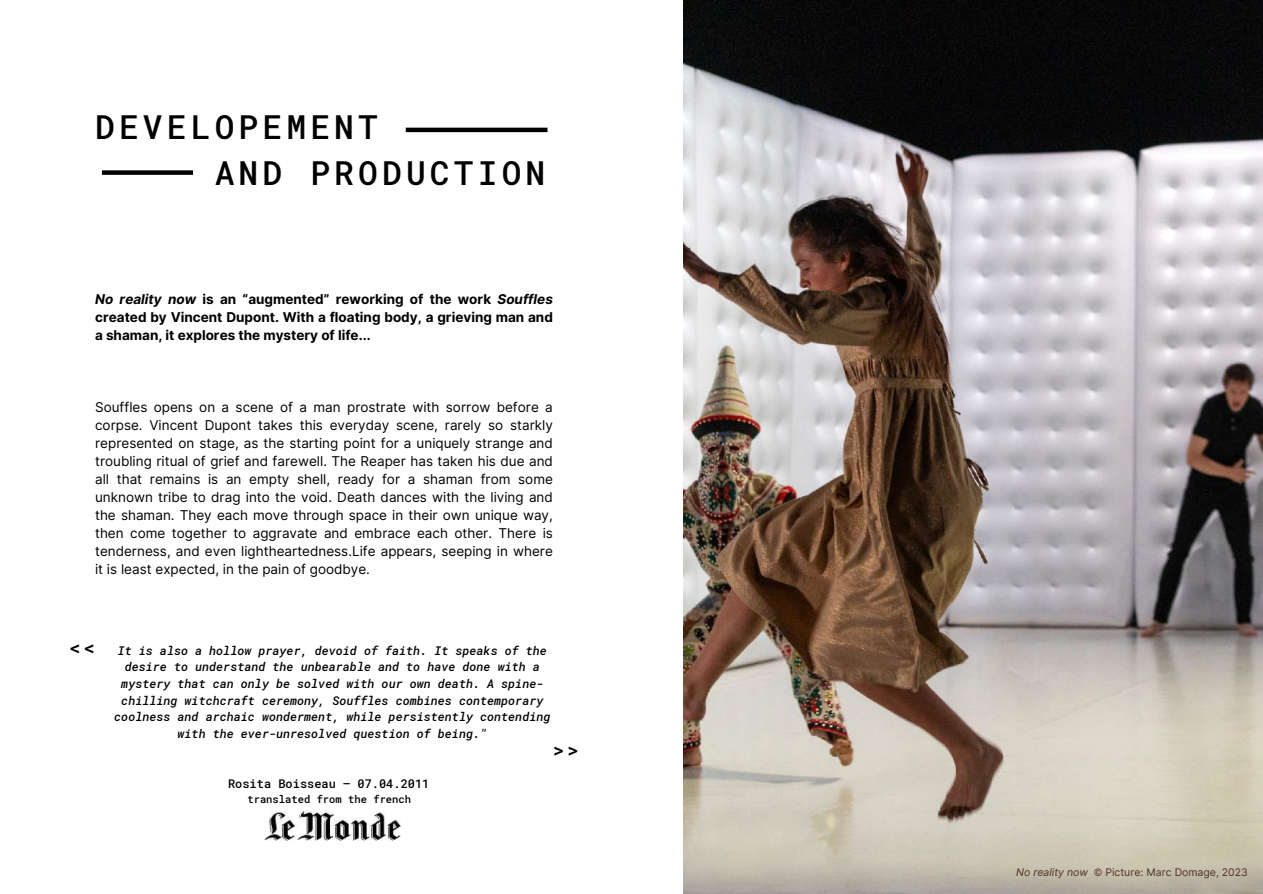
<style>
.page{position:relative;width:1263px;height:894px;background:#fff}
.page>*{position:absolute;margin:0;border:0;box-sizing:border-box;transform-origin:0 0}
.t1{font:500 33px/46px "Roboto Mono";letter-spacing:.125em;color:#000}
.t2{font:500 19.8px "Roboto Mono";color:#000}
.t3{font:13.5px/18px "Inter";color:#000;text-align:justify}
.t4{font:700 13.5px/18px "Inter";color:#000;text-align:justify}
.t5{font:italic 500 12px/16.6px "Roboto Mono";color:#000;text-align:center}
.t6{font:500 12px "Roboto Mono";color:#000}
.t7{font:10.5px "Inter";color:#4d3222}
.t8{font:500 10.5px "Roboto Mono";color:#000}
.s1{font-style:italic}
</style>
<div class="page">
<img style="left:264px;top:811px;width:137px;height:30px">
<div style="left:102px;top:170px;width:91px;height:5px;background:#000"></div>
<hr style="left:406px;top:128px;width:141px;height:4px;background:#000">
<img style="left:683px;top:0;width:579px;height:893px">
<h1 class="t1" style="left:215px;top:103px;width:332px;text-indent:-120px">DEVELOPEMENT<br>AND PRODUCTION</h1>
<p class="t4" style="left:95px;top:290px;width:459px"><span class="s1">No reality now</span> is an “augmented” reworking of the work <span class="s1">Souffles </span>created by Vincent Dupont. With a floating body, a grieving man and a shaman, it explores the mystery of life...</p>
<p class="t3" style="left:95px;top:398px;width:459px">Souffles opens on a scene of a man prostrate with sorrow before a corpse. Vincent Dupont takes this everyday scene, rarely so starkly represented on stage, as the starting point for a uniquely strange and troubling ritual of grief and farewell. The Reaper has taken his due and all that remains is an empty shell, ready for a shaman from some unknown tribe to drag into the void. Death dances with the living and the shaman. They each move through space in their own unique way, then come together to aggravate and embrace each other. There is tenderness, and even lightheartedness.Life appears, seeping in where it is least expected, in the pain of goodbye.</p>
<h2 class="t2" style="left:69px;top:634px;width:28px">&lt;&lt;</h2>
<p class="t5" style="left:114px;top:641px;width:438px">It is also a hollow prayer, devoid of faith. It speaks of the desire to understand the unbearable and to have done with a mystery that can only be solved with our own death. A spine&shy;chilling witchcraft ceremony, Souffles combines contemporary coolness and archaic wonderment, while persistently contending with the ever-unresolved question of being."</p>
<p class="t6" style="left:228px;top:775px;width:203px">Rosita Boisseau – 07.04.2011</p>
<p class="t8" style="left:247px;top:791px;width:165px">translated from the french</p>
<h2 class="t2" style="left:579px;top:765px;width:28px;rotate:-180deg">&lt;&lt;</h2>
<p class="t7" style="left:1016px;top:865px;width:233px"><span class="s1">No reality now</span> © Picture: Marc Domage, 2023</p>
</div>
